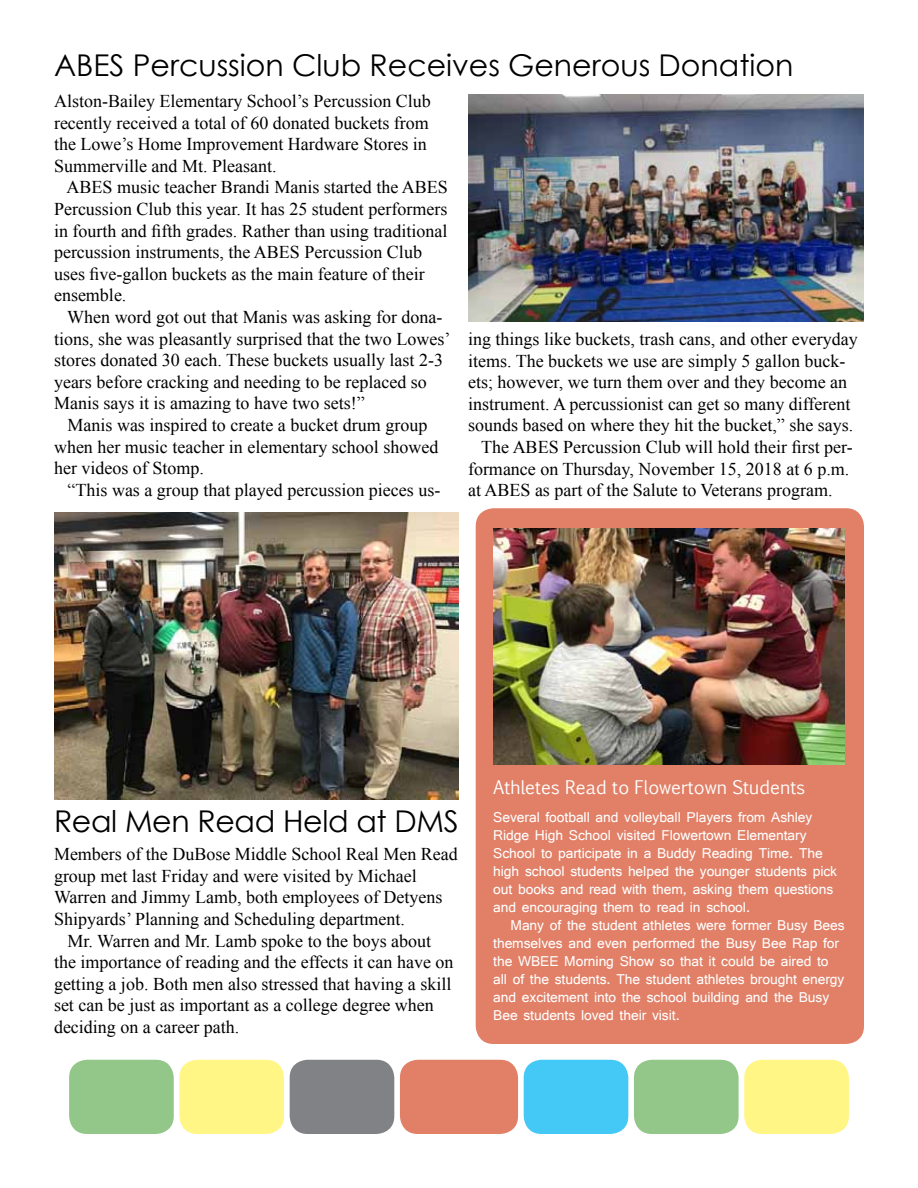
<style>
.page{position:relative;width:918px;height:1188px;background:#fff}
.page>*{position:absolute;margin:0;border:0;box-sizing:border-box;transform-origin:0 0}
.t1{font:30px "Century Gothic";color:#000}
.t2{font:18px/21.6px "Times New Roman";color:#000}
.t3{font:18px "Euphemia CAS";color:#fff}
.t4{font:15px/18px "Shruti";letter-spacing:-.005em;color:#fff}
</style>
<div class="page">
<div style="left:69px;top:1060px;width:105px;height:74px;background:#93c789;border-radius:18px"></div>
<div style="left:179px;top:1060px;width:105px;height:74px;background:#fff685;border-radius:18px"></div>
<div style="left:290px;top:1060px;width:104px;height:74px;background:#808285;border-radius:18px"></div>
<div style="left:524px;top:1060px;width:104px;height:74px;background:#44c8f5;border-radius:18px"></div>
<div style="left:400px;top:1060px;width:118px;height:74px;background:#e18067;border-radius:18px"></div>
<div style="left:634px;top:1060px;width:105px;height:74px;background:#93c789;border-radius:18px"></div>
<div style="left:744px;top:1060px;width:105px;height:74px;background:#fff685;border-radius:18px"></div>
<div style="left:476px;top:508px;width:388px;height:536px;background:#e18067;border-radius:18px"></div>
<img style="left:493px;top:528px;width:352px;height:237px">
<img style="left:468px;top:94px;width:396px;height:228px">
<img style="left:54px;top:512px;width:405px;height:287px">
<h1 class="t1" style="left:54px;top:45px;width:741px">ABES Percussion Club Receives Generous Donation</h1>
<p class="t2" style="left:54px;top:90px;width:378px">Alston-Bailey Elementary School’s Percussion Club recently received a total of 60 donated buckets from the Lowe’s Home Improvement Hardware Stores in Summerville and Mt. Pleasant.</p>
<p class="t2" style="left:54px;top:176px;width:395px;text-indent:13px">ABES music teacher Brandi Manis started the ABES Percussion Club this year. It has 25 student performers in fourth and fifth grades. Rather than using traditional percussion instruments, the ABES Percussion Club uses five-gallon buckets as the main feature of their ensemble.</p>
<p class="t2" style="left:54px;top:306px;width:398px;text-indent:13px">When word got out that Manis was asking for dona&shy;tions, she was pleasantly surprised that the two Lowes’ stores donated 30 each. These buckets usually last 2-3 years before cracking and needing to be replaced so Manis says it is amazing to have two sets!”</p>
<p class="t2" style="left:54px;top:414px;width:386px;text-indent:14px">Manis was inspired to create a bucket drum group when her music teacher in elementary school showed her videos of Stomp.</p>
<p class="t2" style="left:68px;top:479px;width:374px">“This was a group that played percussion pieces us-</p>
<p class="t2" style="left:468px;top:328px;width:391px">ing things like buckets, trash cans, and other everyday</p>
<p class="t2" style="left:468px;top:349px;width:379px">items. The buckets we use are simply 5 gallon buck-</p>
<p class="t2" style="left:468px;top:371px;width:381px">ets; however, we turn them over and they become an</p>
<p class="t2" style="left:468px;top:393px;width:384px">instrument. A percussionist can get so many different</p>
<p class="t2" style="left:468px;top:414px;width:387px">sounds based on where they hit the bucket,” she says.</p>
<p class="t2" style="left:481px;top:436px;width:373px">The ABES Percussion Club will hold their first per-</p>
<p class="t2" style="left:468px;top:457px;width:383px">formance on Thursday, November 15, 2018 at 6 p.m.</p>
<p class="t2" style="left:468px;top:479px;width:366px">at ABES as part of the Salute to Veterans program.</p>
<h1 class="t1" style="left:54px;top:800px;width:406px">Real Men Read Held at DMS</h1>
<p class="t2" style="left:54px;top:843px;width:405px">Members of the DuBose Middle School Real Men Read group met last Friday and were visited by Michael Warren and Jimmy Lamb, both employees of Detyens Shipyards’ Planning and Scheduling department.</p>
<p class="t2" style="left:54px;top:930px;width:401px;text-indent:14px">Mr. Warren and Mr. Lamb spoke to the boys about the importance of reading and the effects it can have on getting a job. Both men also stressed that having a skill set can be just as important as a college degree when deciding on a career path.</p>
<p class="t3" style="left:493px;top:774px;width:314px">Athletes Read to Flowertown Students</p>
<p class="t4" style="left:493px;top:807px;width:345px">Several football and volleyball Players from Ashley Ridge High School visited Flowertown Elementary School to participate in a Buddy Reading Time. The high school students helped the younger students pick out books and read with them, asking them questions and encouraging them to read in school.</p>
<p class="t4" style="left:493px;top:915px;width:353px;text-indent:17px">Many of the student athletes were former Busy Bees themselves and even performed the Busy Bee Rap for the WBEE Morning Show so that it could be aired to all of the students. The student athletes brought energy and excitement into the school building and the Busy Bee students loved their visit.</p>
</div>
